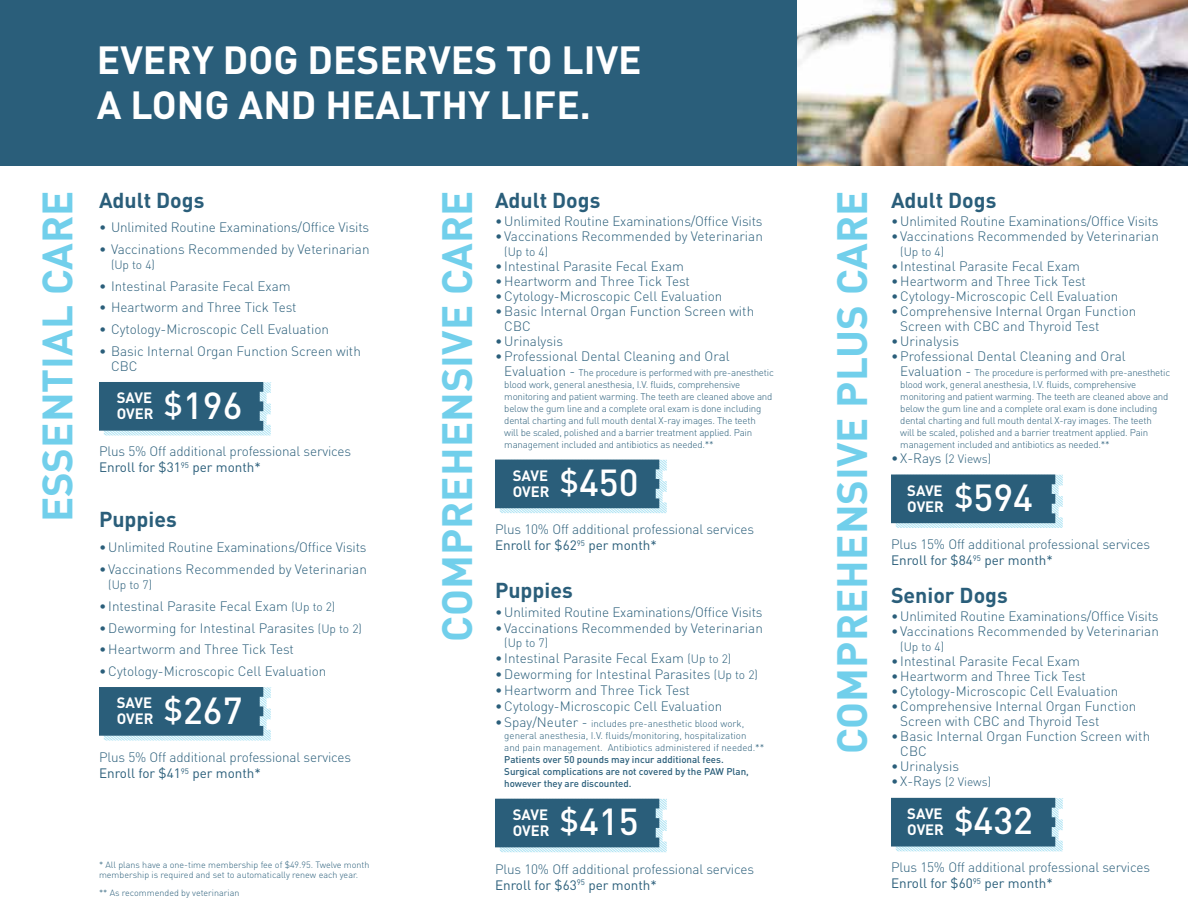
<style>
.page{position:relative;width:1188px;height:918px;background:#fff}
.page>*{position:absolute;margin:0;border:0;box-sizing:border-box;transform-origin:0 0}
.t1{font:700 41.85px "DIN";color:#71cfeb}
.t2{font:700 38.85px/44.5px "DIN";color:#fff}
.t3{font:700 21.3px "DIN";color:#2a5e7a}
.t4{font:700 14.85px/15.9px "DIN";color:#fff}
.t5{font:300 13.5px/16.2px "DIN";color:#2a5e7a}
.t6{font:300 12px "DIN";color:#2a5e7a}
.t7{font:300 9.75px/12px "DIN";letter-spacing:-.02em;color:#2a5e7a}
.t8{font:300 9.75px/12px "DIN";color:#2a5e7a}
.t9{font:500 9.75px/12px "DIN";color:#2a5e7a}
.t10{font:300 9px/10.5px "DIN";color:#2a5e7a}
.s1{font-size:13.5px}
.s2{font-weight:500;font-size:37.2px}
.s3{font-weight:400}
.s4{font-size:12px}
</style>
<div class="page">
<svg style="left:495px;top:460px;width:172px;height:53px;background:#41718b"></svg>
<svg style="left:495px;top:799px;width:172px;height:53px;background:#40718a"></svg>
<svg style="left:891px;top:475px;width:172px;height:53px;background:#41718b"></svg>
<svg style="left:891px;top:798px;width:172px;height:53px;background:#40718a"></svg>
<img style="left:796px;top:0;width:392px;height:166px">
<div style="left:0;top:0;width:796px;height:166px;background:#2a5e7a"></div>
<svg style="left:99px;top:382px;width:172px;height:53px;background:#3f708a"></svg>
<svg style="left:99px;top:687px;width:172px;height:54px;background:#42738c"></svg>
<h2 class="t2" style="left:97px;top:36px;width:546px">EVERY DOG DESERVES TO LIVE<br>A LONG AND HEALTHY LIFE.</h2>
<h1 class="t1" style="left:30px;top:522px;width:333px;rotate:-90deg">ESSENTIAL CARE</h1>
<h1 class="t1" style="left:430px;top:642px;width:453px;rotate:-90deg">COMPREHENSIVE CARE</h1>
<h1 class="t1" style="left:825px;top:754px;width:566px;rotate:-90deg">COMPREHENSIVE PLUS CARE</h1>
<h3 class="t3" style="left:495px;top:187px;width:107px">Adult Dogs</h3>
<p class="t5" style="left:495px;top:213px;width:269px">•Unlimited Routine Examinations/Office Visits</p>
<p class="t5" style="left:495px;top:228px;width:269px">• Vaccinations Recommended by Veterinarian</p>
<p class="t6" style="left:504px;top:245px;width:45px">(Up to 4)</p>
<p class="t5" style="left:495px;top:258px;width:191px">• Intestinal Parasite Fecal Exam</p>
<p class="t5" style="left:495px;top:273px;width:197px">•Heartworm and Three Tick Test</p>
<p class="t5" style="left:495px;top:288px;width:229px">•Cytology-Microscopic Cell Evaluation</p>
<p class="t5" style="left:504px;top:304px;width:251px;line-height:15px;text-indent:-9px">•Basic Internal Organ Function Screen with<br>CBC</p>
<p class="t5" style="left:495px;top:333px;width:70px">•Urinalysis</p>
<p class="t5" style="left:495px;top:348px;width:236px">•Professional Dental Cleaning and Oral</p>
<p class="t7" style="left:504px;top:367px;width:271px"><span class="s1">Evaluation -</span> The procedure is performed with pre-anesthetic blood work, general anesthesia, I.V. fluids, comprehensive monitoring and patient warming. The teeth are cleaned above and below the gum line and a complete oral exam is done including dental charting and full mouth dental X-ray images. The teeth<br>will be scaled, polished and a barrier treatment applied. Pain management included and antibiotics as needed.**</p>
<h3 class="t3" style="left:99px;top:187px;width:107px">Adult Dogs</h3>
<p class="t5" style="left:99px;top:219px;width:272px">• Unlimited Routine Examinations/Office Visits</p>
<p class="t5" style="left:99px;top:241px;width:272px">• Vaccinations Recommended by Veterinarian</p>
<p class="t6" style="left:111px;top:257px;width:45px">(Up to 4)</p>
<p class="t5" style="left:99px;top:277px;width:193px">• Intestinal Parasite Fecal Exam</p>
<p class="t5" style="left:99px;top:299px;width:199px">• Heartworm and Three Tick Test</p>
<p class="t5" style="left:99px;top:321px;width:232px">• Cytology-Microscopic Cell Evaluation</p>
<p class="t5" style="left:111px;top:343px;width:251px;line-height:15px;text-indent:-12px">• Basic Internal Organ Function Screen with<br>CBC</p>
<p class="t4" style="left:117px;top:389px;width:127px">SAVE<br>OVER <sup>$</sup><span class="s2">196</span></p>
<p class="t5" style="left:99px;top:443px;width:254px">Plus 5% Off additional professional services<br><span class="s3">Enroll for $31</span><sup>95</sup> <span class="s3">per month*</span></p>
<h3 class="t3" style="left:99px;top:506px;width:79px">Puppies</h3>
<p class="t5" style="left:99px;top:539px;width:269px">•Unlimited Routine Examinations/Office Visits</p>
<p class="t5" style="left:99px;top:561px;width:269px">• Vaccinations Recommended by Veterinarian</p>
<p class="t6" style="left:108px;top:578px;width:45px">(Up to 7)</p>
<p class="t5" style="left:99px;top:598px;width:238px">• Intestinal Parasite Fecal Exam <span class="s4">(Up to 2)</span></p>
<p class="t5" style="left:99px;top:620px;width:264px">•Deworming for Intestinal Parasites <span class="s4">(Up to 2)</span></p>
<p class="t5" style="left:99px;top:641px;width:197px">•Heartworm and Three Tick Test</p>
<p class="t5" style="left:99px;top:663px;width:229px">•Cytology-Microscopic Cell Evaluation</p>
<p class="t4" style="left:513px;top:467px;width:127px">SAVE<br>OVER <sup>$</sup><span class="s2">450</span></p>
<p class="t5" style="left:495px;top:521px;width:261px">Plus 10% Off additional professional services<br><span class="s3">Enroll for $62</span><sup>95</sup> <span class="s3">per month*</span></p>
<h3 class="t3" style="left:495px;top:577px;width:79px">Puppies</h3>
<p class="t5" style="left:495px;top:604px;width:269px">•Unlimited Routine Examinations/Office Visits</p>
<p class="t5" style="left:495px;top:620px;width:269px">• Vaccinations Recommended by Veterinarian</p>
<p class="t6" style="left:504px;top:635px;width:45px">(Up to 7)</p>
<p class="t5" style="left:495px;top:650px;width:238px">• Intestinal Parasite Fecal Exam <span class="s4">(Up to 2)</span></p>
<p class="t5" style="left:495px;top:666px;width:264px">•Deworming for Intestinal Parasites <span class="s4">(Up to 2)</span></p>
<p class="t5" style="left:495px;top:682px;width:197px">•Heartworm and Three Tick Test</p>
<p class="t5" style="left:495px;top:698px;width:229px">•Cytology-Microscopic Cell Evaluation</p>
<p class="t8" style="left:504px;top:717px;width:262px;text-indent:-9px"><span class="s1">•Spay/Neuter -</span> includes pre-anesthetic blood work, general anesthesia, I.V. fluids/monitoring, hospitalization and pain management. Antibiotics administered if needed.**</p>
<p class="t9" style="left:504px;top:753px;width:246px">Patients over 50 pounds may incur additional fees.<br>Surgical complications are not covered by the PAW Plan, however they are discounted.</p>
<p class="t4" style="left:117px;top:694px;width:127px">SAVE<br>OVER <sup>$</sup><span class="s2">267</span></p>
<p class="t5" style="left:99px;top:749px;width:254px">Plus 5% Off additional professional services<br><span class="s3">Enroll for $41</span><sup>95</sup> <span class="s3">per month*</span></p>
<p class="t10" style="left:99px;top:859px;width:272px">* All plans have a one-time membership fee of $49.95. Twelve month membership is required and set to automatically renew each year.</p>
<p class="t10" style="left:99px;top:887px;width:142px">** As recommended by veterinarian</p>
<p class="t4" style="left:513px;top:806px;width:127px">SAVE<br>OVER <sup>$</sup><span class="s2">415</span></p>
<p class="t5" style="left:495px;top:861px;width:261px">Plus 10% Off additional professional services<br><span class="s3">Enroll for $63</span><sup>95</sup> <span class="s3">per month*</span></p>
<h3 class="t3" style="left:891px;top:187px;width:107px">Adult Dogs</h3>
<p class="t5" style="left:891px;top:213px;width:269px">•Unlimited Routine Examinations/Office Visits</p>
<p class="t5" style="left:891px;top:228px;width:269px">• Vaccinations Recommended by Veterinarian</p>
<p class="t6" style="left:900px;top:245px;width:45px">(Up to 4)</p>
<p class="t5" style="left:891px;top:258px;width:191px">• Intestinal Parasite Fecal Exam</p>
<p class="t5" style="left:891px;top:273px;width:197px">•Heartworm and Three Tick Test</p>
<p class="t5" style="left:891px;top:288px;width:229px">•Cytology-Microscopic Cell Evaluation</p>
<p class="t5" style="left:900px;top:304px;width:238px;line-height:15px;text-indent:-9px">•Comprehensive Internal Organ Function<br>Screen with CBC and Thyroid Test</p>
<p class="t5" style="left:891px;top:333px;width:70px">•Urinalysis</p>
<p class="t5" style="left:891px;top:348px;width:236px">•Professional Dental Cleaning and Oral</p>
<p class="t7" style="left:900px;top:367px;width:271px"><span class="s1">Evaluation -</span> The procedure is performed with pre-anesthetic blood work, general anesthesia, I.V. fluids, comprehensive monitoring and patient warming. The teeth are cleaned above and below the gum line and a complete oral exam is done including dental charting and full mouth dental X-ray images. The teeth<br>will be scaled, polished and a barrier treatment applied. Pain management included and antibiotics as needed.**</p>
<p class="t6" style="left:891px;top:452px;width:102px"><span class="s1">• X-Rays</span> (2 Views)</p>
<p class="t4" style="left:907px;top:482px;width:127px">SAVE<br>OVER <sup>$</sup><span class="s2">594</span></p>
<p class="t5" style="left:891px;top:536px;width:261px">Plus 15% Off additional professional services<br><span class="s3">Enroll for $84</span><sup>95</sup> <span class="s3">per month*</span></p>
<h3 class="t3" style="left:891px;top:581px;width:118px">Senior Dogs</h3>
<p class="t5" style="left:891px;top:608px;width:269px">•Unlimited Routine Examinations/Office Visits</p>
<p class="t5" style="left:891px;top:623px;width:269px">• Vaccinations Recommended by Veterinarian</p>
<p class="t6" style="left:900px;top:640px;width:45px">(Up to 4)</p>
<p class="t5" style="left:891px;top:653px;width:191px">• Intestinal Parasite Fecal Exam</p>
<p class="t5" style="left:891px;top:668px;width:197px">•Heartworm and Three Tick Test</p>
<p class="t5" style="left:891px;top:683px;width:229px">•Cytology-Microscopic Cell Evaluation</p>
<p class="t5" style="left:900px;top:699px;width:238px;line-height:15px;text-indent:-9px">•Comprehensive Internal Organ Function<br>Screen with CBC and Thyroid Test</p>
<p class="t5" style="left:900px;top:729px;width:251px;line-height:15px;text-indent:-9px">•Basic Internal Organ Function Screen with<br>CBC</p>
<p class="t5" style="left:891px;top:758px;width:70px">•Urinalysis</p>
<p class="t6" style="left:891px;top:775px;width:102px"><span class="s1">• X-Rays</span> (2 Views)</p>
<p class="t4" style="left:907px;top:805px;width:127px">SAVE<br>OVER <sup>$</sup><span class="s2">432</span></p>
<p class="t5" style="left:891px;top:859px;width:261px">Plus 15% Off additional professional services<br><span class="s3">Enroll for $60</span><sup>95</sup> <span class="s3">per month*</span></p>
</div>
